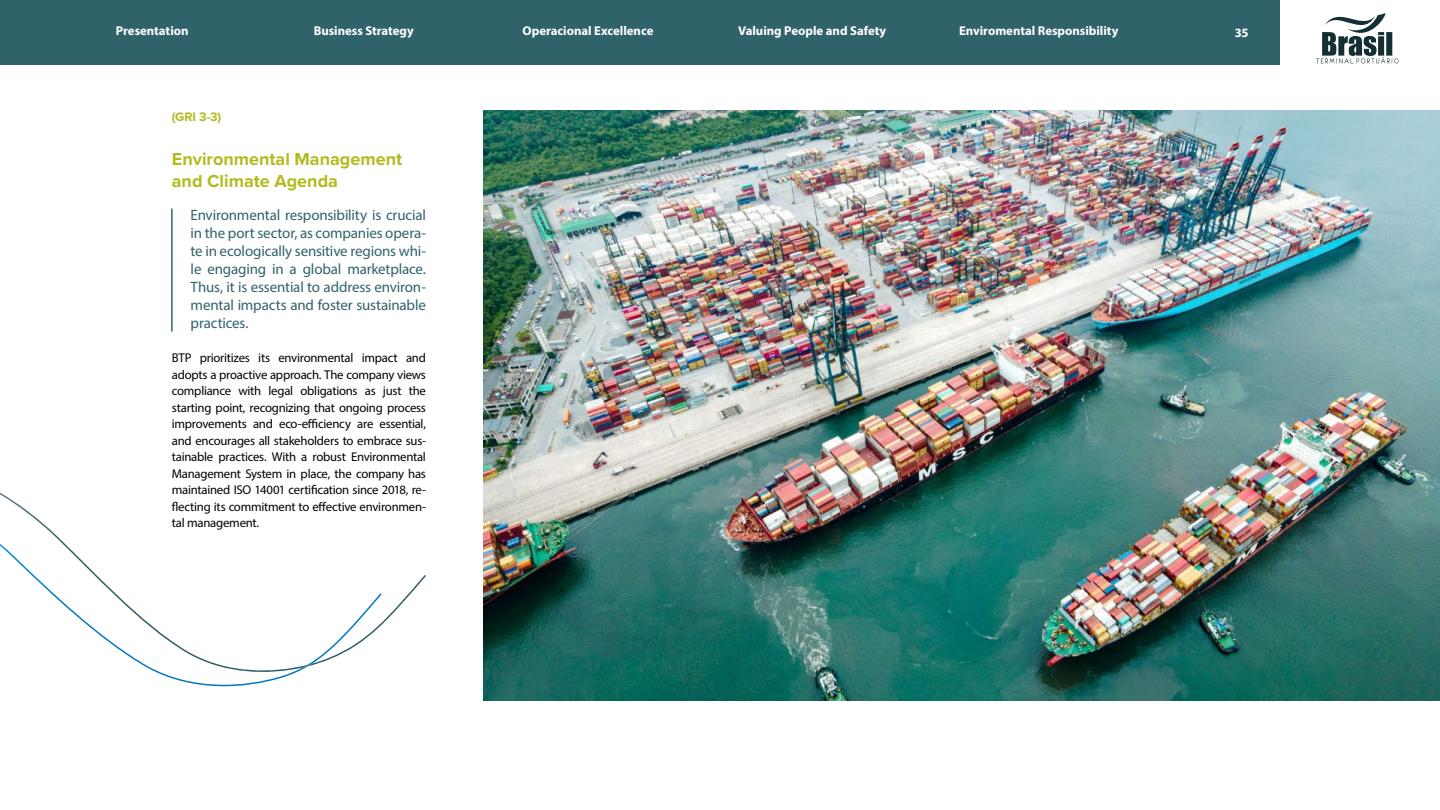
<style>
.page{position:relative;width:1440px;height:810px;background:#fff}
.page>*{position:absolute;margin:0;border:0;box-sizing:border-box;transform-origin:0 0}
.t1{font:700 18px/21.6px "Proxima Nova";color:#b2bb1e}
.t2{font:15px/18px "Myriad Pro";letter-spacing:-.01em;color:#306369;text-align:justify}
.t3{font:12.75px/16.5px "Myriad Pro";letter-spacing:-.02em;color:#000;text-align:justify}
.t4{font:700 12.75px "Myriad Pro";letter-spacing:-.005em;color:#fff}
.t5{font:700 12.75px "Proxima Nova";color:#b2bb1e}
</style>
<div class="page">
<div style="left:0;top:0;width:1279px;height:65px;background:#306369"></div>
<svg style="left:1316px;top:13px;width:83px;height:50px"></svg>
<hr style="left:171px;top:209px;width:2px;height:123px;background:#306369">
<img style="left:483px;top:111px;width:956px;height:589px">
<img style="left:163px;top:675px;width:127px;height:12px">
<img style="left:0;top:493px;width:426px;height:182px">
<svg style="left:302px;top:664px;width:10px;height:4px"></svg>
<p class="t4" style="left:116px;top:22px;width:74px">Presentation</p>
<p class="t4" style="left:314px;top:22px;width:102px">Business Strategy</p>
<p class="t4" style="left:523px;top:22px;width:132px">Operacional Excellence</p>
<p class="t4" style="left:738px;top:22px;width:150px">Valuing People and Safety</p>
<p class="t4" style="left:959px;top:22px;width:161px">Enviromental Responsibility</p>
<p class="t4" style="left:1235px;top:25px;width:15px">35</p>
<p class="t5" style="left:172px;top:107px;width:51px">(GRI 3-3)</p>
<h1 class="t1" style="left:172px;top:148px;width:232px">Environmental Management and Climate Agenda</h1>
<p class="t2" style="left:191px;top:206px;width:237px">Environmental responsibility is crucial in the port sector, as companies opera&shy;te in ecologically sensitive regions whi&shy;le engaging in a global marketplace.<br>Thus, it is essential to address environ&shy;mental impacts and foster sustainable practices.</p>
<p class="t3" style="left:172px;top:350px;width:256px">BTP prioritizes its environmental impact and adopts a proactive approach. The company views compliance with legal obligations as just the starting point, recognizing that ongoing process improvements and eco-efficiency are essential, and encourages all stakeholders to embrace sus&shy;tainable practices. With a robust Environmental Management System in place, the company has maintained ISO 14001 certification since 2018, re&shy;flecting its commitment to effective environmen&shy;tal management.</p>
</div>
